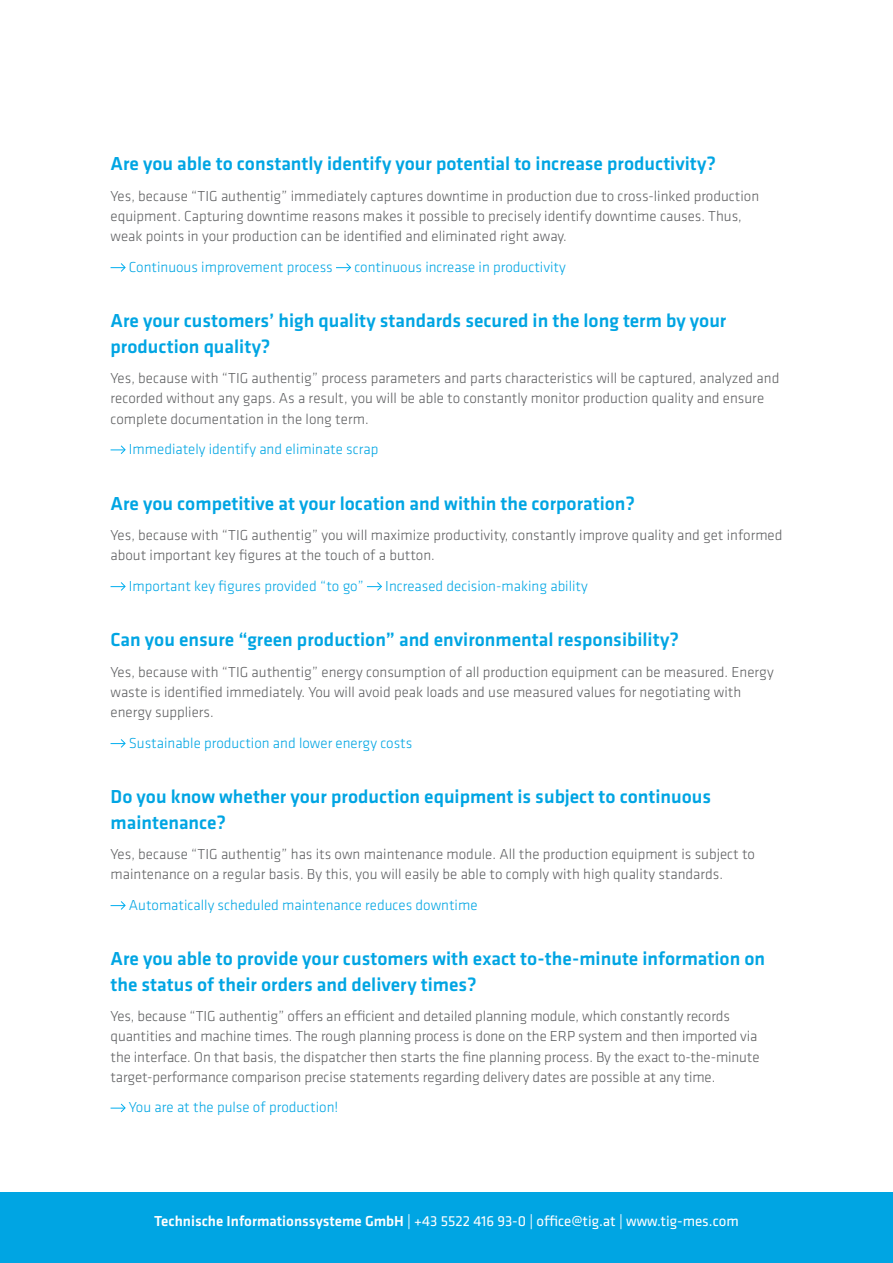
<style>
.page{position:relative;width:893px;height:1263px;background:#fff}
.page>*{position:absolute;margin:0;border:0;box-sizing:border-box;transform-origin:0 0}
.t1{font:500 19.5px/25.5px "Klavika Basic";color:#00a5e3}
.t2{font:300 15px/20.2px "Klavika Basic";color:#5f6062}
.t3{font:300 15px "Klavika Basic";color:#00a5e3}
.t4{font:15px "Klavika Basic";color:#fff}
.s1{font-weight:500}
</style>
<div class="page">
<div style="left:0;top:1193px;width:893px;height:70px;background:#00a5e3"></div>
<svg style="left:111px;top:263px;width:15px;height:9px"></svg>
<svg style="left:336px;top:263px;width:16px;height:9px"></svg>
<svg style="left:111px;top:445px;width:15px;height:9px"></svg>
<svg style="left:111px;top:582px;width:15px;height:9px"></svg>
<svg style="left:367px;top:582px;width:15px;height:9px"></svg>
<svg style="left:111px;top:739px;width:15px;height:9px"></svg>
<svg style="left:111px;top:901px;width:15px;height:9px"></svg>
<svg style="left:111px;top:1103px;width:15px;height:10px"></svg>
<h1 class="t1" style="left:111px;top:151px;width:607px">Are you able to constantly identify your potential to increase productivity?</h1>
<p class="t2" style="left:111px;top:186px;width:650px">Yes, because “TIG authentig” immediately captures downtime in production due to cross-linked production equipment. Capturing downtime reasons makes it possible to precisely identify downtime causes. Thus, weak points in your production can be identified and eliminated right away.</p>
<p class="t3" style="left:129px;top:258px;width:205px">Continuous improvement process</p>
<p class="t3" style="left:354px;top:258px;width:213px">continuous increase in productivity</p>
<h1 class="t1" style="left:111px;top:308px;width:617px">Are your customers’ high quality standards secured in the long term by your production quality?</h1>
<p class="t2" style="left:111px;top:368px;width:670px">Yes, because with “TIG authentig” process parameters and parts characteristics will be captured, analyzed and recorded without any gaps. As a result, you will be able to constantly monitor production quality and ensure complete documentation in the long term.</p>
<p class="t3" style="left:129px;top:440px;width:251px">Immediately identify and eliminate scrap</p>
<h1 class="t1" style="left:111px;top:490px;width:526px">Are you competitive at your location and within the corporation?</h1>
<p class="t2" style="left:111px;top:525px;width:673px">Yes, because with “TIG authentig” you will maximize productivity, constantly improve quality and get informed about important key figures at the touch of a button.</p>
<p class="t3" style="left:129px;top:577px;width:236px">Important key figures provided “to go”</p>
<p class="t3" style="left:385px;top:577px;width:204px">Increased decision-making ability</p>
<h1 class="t1" style="left:111px;top:627px;width:570px">Can you ensure “green production” and environmental responsibility?</h1>
<p class="t2" style="left:111px;top:661px;width:665px">Yes, because with “TIG authentig” energy consumption of all production equipment can be measured. Energy waste is identified immediately. You will avoid peak loads and use measured values for negotiating with energy suppliers.</p>
<p class="t3" style="left:129px;top:734px;width:285px">Sustainable production and lower energy costs</p>
<h1 class="t1" style="left:111px;top:784px;width:602px">Do you know whether your production equipment is subject to continuous maintenance?</h1>
<p class="t2" style="left:111px;top:844px;width:646px">Yes, because “TIG authentig” has its own maintenance module. All the production equipment is subject to maintenance on a regular basis. By this, you will easily be able to comply with high quality standards.</p>
<p class="t3" style="left:129px;top:896px;width:350px">Automatically scheduled maintenance reduces downtime</p>
<h1 class="t1" style="left:111px;top:946px;width:656px">Are you able to provide your customers with exact to-the-minute information on the status of their orders and delivery times?</h1>
<p class="t2" style="left:111px;top:1006px;width:650px">Yes, because “TIG authentig” offers an efficient and detailed planning module, which constantly records quantities and machine times. The rough planning process is done on the ERP system and then imported via the interface. On that basis, the dispatcher then starts the fine planning process. By the exact to-the-minute target-performance comparison precise statements regarding delivery dates are possible at any time.</p>
<p class="t3" style="left:129px;top:1098px;width:211px">You are at the pulse of production!</p>
<p class="t4" style="left:154px;top:1211px;width:586px"><span class="s1">Technische Informationssysteme GmbH</span> | +43 5522 416 93-0 | office@tig.at | www.tig-mes.com</p>
</div>
